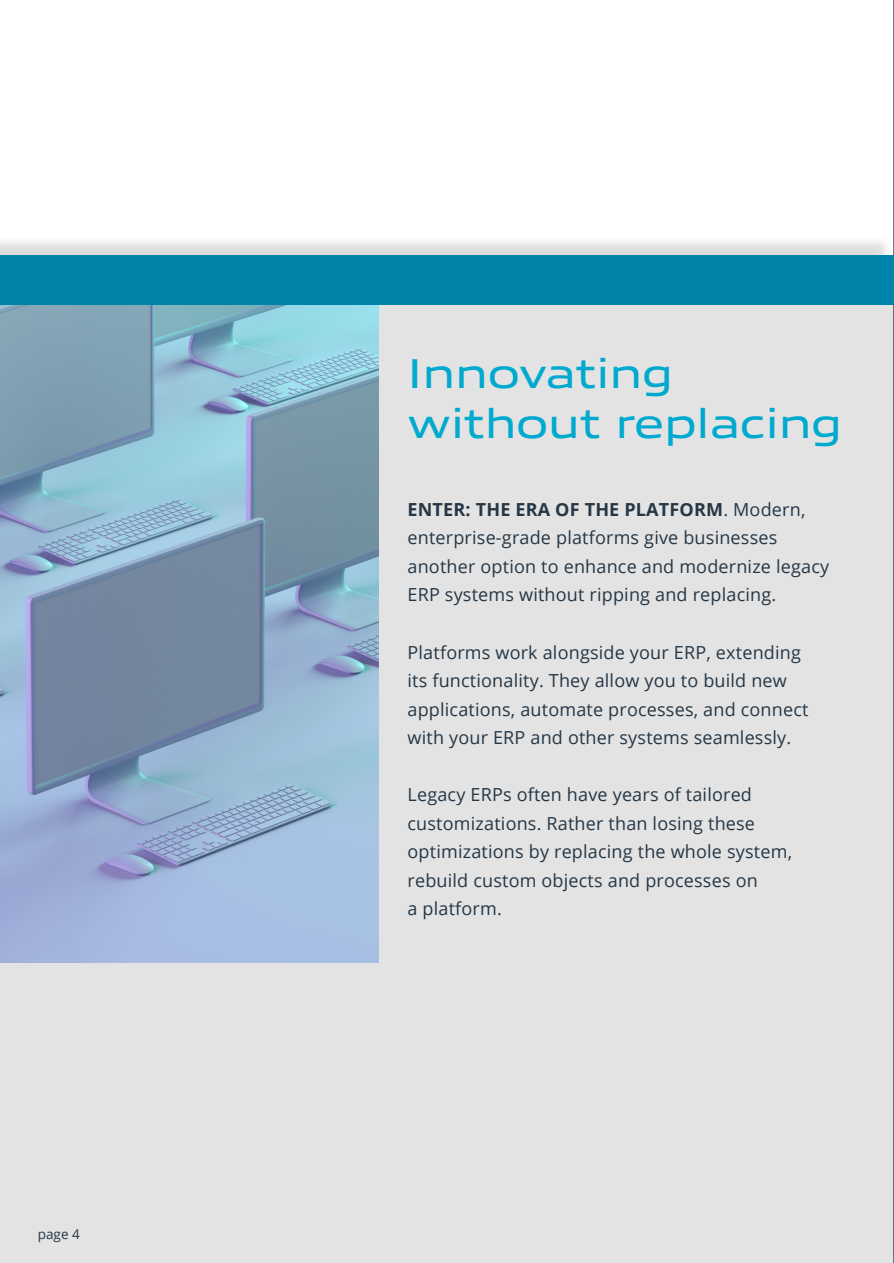
<style>
.page{position:relative;width:894px;height:1263px;background:#fff}
.page>*{position:absolute;margin:0;border:0;box-sizing:border-box;transform-origin:0 0}
.t1{font:42px/50.4px "Allumi Std Extended";color:#00a9ce}
.t2{font:18px/28.5px "Open Sans";letter-spacing:.01em;color:#253746}
.t3{font:13.5px "Open Sans";color:#253746}
.s1{font-weight:700}
</style>
<div class="page">
<div style="left:0;top:304px;width:893px;height:959px;background:#e3e3e3"></div>
<svg style="left:893px;top:0;width:1px;height:1263px"></svg>
<img style="left:0;top:304px;width:378px;height:658px">
<div style="left:0;top:235px;width:892px;height:66px;background:#231f20;opacity:.15"></div>
<div style="left:0;top:255px;width:893px;height:49px;background:#0084a9"></div>
<p class="t3" style="left:38px;top:1224px;width:43px">page 4</p>
<p class="t1" style="left:407px;top:349px;width:436px">Innovating without replacing</p>
<p class="t2" style="left:407px;top:495px;width:423px"><span class="s1">ENTER: THE ERA OF THE PLATFORM</span>. Modern, enterprise-grade platforms give businesses another option to enhance and modernize legacy ERP systems without ripping and replacing.</p>
<p class="t2" style="left:407px;top:637px;width:402px">Platforms work alongside your ERP, extending its functionality. They allow you to build new applications, automate processes, and connect</p>
<p class="t2" style="left:407px;top:723px;width:385px">with your ERP and other systems seamlessly.</p>
<p class="t2" style="left:407px;top:780px;width:386px">Legacy ERPs often have years of tailored customizations. Rather than losing these optimizations by replacing the whole system, rebuild custom objects and processes on<br>a platform.</p>
</div>
